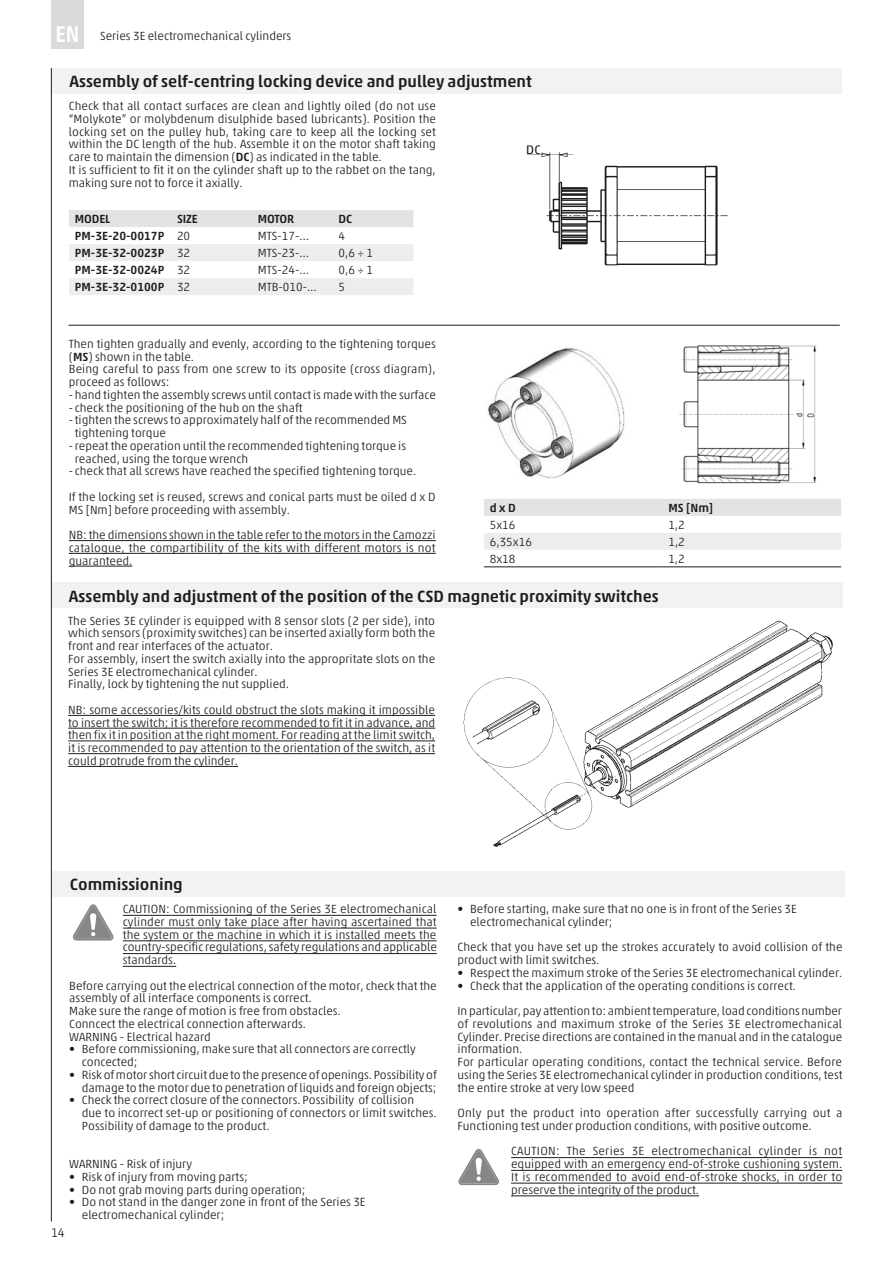
<style>
.page{position:relative;width:893px;height:1263px;background:#fff}
.page>*{position:absolute;margin:0;border:0;box-sizing:border-box;transform-origin:0 0}
.t1{font:500 16.5px "Akko W1 G";color:#1d1d1b}
.t2{font:300 12.6px "Akko W1 G";color:#1d1d1b}
.t3{font:12.6px "Akko W1 G";color:#1d1d1b}
.t4{font:300 12px/12.8px "Akko W1 G";color:#1d1d1b}
.t5{font:500 12px "Akko W1 G";color:#1d1d1b}
.s1{font-weight:500;font-size:23.1px;color:#fff}
.s2{font-weight:500}
.s3{font-weight:300}
</style>
<div class="page">
<div style="left:51px;top:0;width:33px;height:49px;background:#dadada"></div>
<div style="left:52px;top:871px;width:792px;height:26px;background:#f2f2f2"></div>
<hr style="left:123px;top:915px;width:314px;height:1px;background:#1d1d1b">
<hr style="left:123px;top:928px;width:314px;height:1px;background:#1d1d1b">
<hr style="left:123px;top:940px;width:314px;height:1px;background:#1d1d1b">
<hr style="left:123px;top:953px;width:314px;height:1px;background:#1d1d1b">
<hr style="left:123px;top:966px;width:53px;height:1px;background:#1d1d1b">
<svg style="left:73px;top:904px;width:41px;height:36px"></svg>
<svg style="left:458px;top:1149px;width:41px;height:36px"></svg>
<hr style="left:511px;top:1157px;width:331px;height:1px;background:#1d1d1b">
<hr style="left:511px;top:1170px;width:331px;height:1px;background:#1d1d1b">
<hr style="left:511px;top:1183px;width:331px;height:1px;background:#1d1d1b">
<hr style="left:511px;top:1195px;width:188px;height:1px;background:#1d1d1b">
<img style="left:463px;top:620px;width:370px;height:227px">
<div style="left:51px;top:583px;width:791px;height:25px;background:#f2f2f2"></div>
<hr style="left:68px;top:715px;width:367px;height:1px;background:#1d1d1b">
<hr style="left:68px;top:728px;width:367px;height:1px;background:#1d1d1b">
<hr style="left:68px;top:741px;width:367px;height:1px;background:#1d1d1b">
<hr style="left:68px;top:753px;width:367px;height:1px;background:#1d1d1b">
<hr style="left:68px;top:766px;width:170px;height:1px;background:#1d1d1b">
<div style="left:69px;top:210px;width:344px;height:17px;background:#e3e3e3"></div>
<svg style="left:69px;top:244px;width:344px;height:51px"></svg>
<hr style="left:69px;top:325px;width:771px;height:1px;background:#1d1d1b">
<img style="left:488px;top:348px;width:137px;height:130px">
<img style="left:679px;top:345px;width:138px;height:139px">
<div style="left:484px;top:499px;width:357px;height:17px;background:#e3e3e3"></div>
<svg style="left:484px;top:533px;width:357px;height:34px"></svg>
<hr style="left:484px;top:567px;width:178px;height:1px;background:#1d1d1b">
<hr style="left:662px;top:567px;width:179px;height:1px;background:#1d1d1b">
<div style="left:52px;top:68px;width:790px;height:26px;background:#f2f2f2"></div>
<hr style="left:69px;top:540px;width:367px;height:1px;background:#1d1d1b">
<hr style="left:69px;top:553px;width:367px;height:1px;background:#1d1d1b">
<hr style="left:69px;top:566px;width:63px;height:1px;background:#1d1d1b">
<hr style="left:51px;top:68px;width:1px;height:1153px;background:#1d1d1b">
<img style="left:527px;top:152px;width:201px;height:114px">
<div style="left:525px;top:140px;width:16px;height:14px;background:#fff"></div>
<p class="t4" style="left:56px;top:29px;width:237px"><span class="s1">EN</span> Series 3E electromechanical cylinders</p>
<h1 class="t1" style="left:69px;top:69px;width:464px">Assembly of self-centring locking device and pulley adjustment</h1>
<p class="t4" style="left:69px;top:99px;width:369px">Check that all contact surfaces are clean and lightly oiled (do not use “Molykote” or molybdenum disulphide based lubricants). Position the locking set on the pulley hub, taking care to keep all the locking set within the DC length of the hub. Assemble it on the motor shaft taking care to maintain the dimension (<span class="s2">DC</span>) as indicated in the table.<br>It is sufficient to fit it on the cylinder shaft up to the rabbet on the tang, making sure not to force it axially.</p>
<p class="t3" style="left:526px;top:140px;width:16px">DC</p>
<p class="t5" style="left:75px;top:210px;width:37px">MODEL</p>
<p class="t5" style="left:177px;top:210px;width:22px">SIZE</p>
<p class="t5" style="left:258px;top:210px;width:38px">MOTOR</p>
<p class="t5" style="left:339px;top:210px;width:15px">DC</p>
<p class="t5" style="left:75px;top:227px;width:117px">PM-3E-20-0017P <span class="s3">20</span></p>
<p class="t4" style="left:258px;top:229px;width:53px">MTS-17-…</p>
<p class="t4" style="left:339px;top:229px;width:8px">4</p>
<p class="t5" style="left:75px;top:244px;width:117px">PM-3E-32-0023P <span class="s3">32</span></p>
<p class="t4" style="left:258px;top:246px;width:53px">MTS-23-…</p>
<p class="t4" style="left:339px;top:246px;width:36px">0,6 ÷ 1</p>
<p class="t5" style="left:75px;top:261px;width:117px">PM-3E-32-0024P <span class="s3">32</span></p>
<p class="t4" style="left:258px;top:263px;width:53px">MTS-24-…</p>
<p class="t4" style="left:339px;top:263px;width:36px">0,6 ÷ 1</p>
<p class="t5" style="left:75px;top:278px;width:117px">PM-3E-32-0100P <span class="s3">32</span></p>
<p class="t4" style="left:258px;top:280px;width:60px">MTB-010-…</p>
<p class="t4" style="left:339px;top:280px;width:8px">5</p>
<p class="t4" style="left:69px;top:337px;width:369px">Then tighten gradually and evenly, according to the tightening torques (<span class="s2">MS</span>) shown in the table.<br>Being careful to pass from one screw to its opposite (cross diagram), proceed as follows:<br>-hand tighten the assembly screws until contact is made with the surface</p>
<p class="t4" style="left:69px;top:400px;width:235px">- check the positioning of the hub on the shaft</p>
<p class="t4" style="left:69px;top:413px;width:339px">-tighten the screws to approximately half of the recommended MS</p>
<p class="t4" style="left:75px;top:426px;width:93px">tightening torque</p>
<p class="t4" style="left:69px;top:438px;width:339px">-repeat the operation until the recommended tightening torque is</p>
<p class="t4" style="left:75px;top:451px;width:175px">reached, using the torque wrench</p>
<p class="t4" style="left:69px;top:458px;width:368px;line-height:25.5px">- check that all screws have reached the specified tightening torque.<br>If the locking set is reused, screws and conical parts must be oiled d x D</p>
<p class="t4" style="left:69px;top:496px;width:368px;line-height:25.5px">MS [Nm] before proceeding with assembly.<br>NB: the dimensions shown in the table refer to the motors in the Camozzi</p>
<p class="t4" style="left:69px;top:540px;width:368px">catalogue, the compartibility of the kits with different motors is not guaranteed.</p>
<p class="t5" style="left:490px;top:499px;width:27px">d x D</p>
<p class="t5" style="left:668px;top:499px;width:46px">MS [Nm]</p>
<p class="t4" style="left:490px;top:518px;width:27px">5x16</p>
<p class="t4" style="left:668px;top:518px;width:18px">1,2</p>
<p class="t4" style="left:490px;top:535px;width:44px">6,35x16</p>
<p class="t4" style="left:668px;top:535px;width:18px">1,2</p>
<p class="t4" style="left:490px;top:552px;width:27px">8x18</p>
<p class="t4" style="left:668px;top:552px;width:18px">1,2</p>
<h1 class="t1" style="left:69px;top:584px;width:591px">Assembly and adjustment of the position of the CSD magnetic proximity switches</h1>
<p class="t4" style="left:68px;top:613px;width:368px">The Series 3E cylinder is equipped with 8 sensor slots (2 per side), into which sensors (proximity switches) can be inserted axially form both the front and rear interfaces of the actuator.<br>For assembly, insert the switch axially into the appropritate slots on the Series 3E electromechanical cylinder.<br>Finally, lock by tightening the nut supplied.</p>
<p class="t4" style="left:68px;top:703px;width:368px;text-align:justify">NB: some accessories/kits could obstruct the slots making it impossible to insert the switch; it is therefore recommended to fit it in advance, and then fix it in position at the right moment. For reading at the limit switch, it is recommended to pay attention to the orientation of the switch, as it could protrude from the cylinder.</p>
<h1 class="t1" style="left:70px;top:872px;width:114px">Commissioning</h1>
<p class="t4" style="left:123px;top:902px;width:316px;text-align:justify">CAUTION: Commissioning of the Series 3E electromechanical cylinder must only take place after having ascertained that the system or the machine in which it is installed meets the country-specific regulations, safety regulations and applicable standards.</p>
<p class="t4" style="left:69px;top:978px;width:369px">Before carrying out the electrical connection of the motor, check that the assembly of all interface components is correct.<br>Make sure the range of motion is free from obstacles.<br>Conncect the electrical connection afterwards.<br>WARNING - Electrical hazard</p>
<p class="t4" style="left:82px;top:1042px;width:335px;text-indent:-13px">• Before commissioning, make sure that all connectors are correctly concected;</p>
<p class="t4" style="left:69px;top:1068px;width:369px;text-align:right">• Risk of motor short circuit due to the presence of openings. Possibility of damage to the motor due to penetration of liquids and foreign objects;</p>
<p class="t4" style="left:82px;top:1093px;width:356px;text-indent:-13px">• Check the correct closure of the connectors. Possibility of collision due to incorrect set-up or positioning of connectors or limit switches.<br>Possibility of damage to the product.</p>
<p class="t4" style="left:69px;top:1157px;width:124px">WARNING - Risk of injury</p>
<p class="t4" style="left:69px;top:1169px;width:180px">• Risk of injury from moving parts;</p>
<p class="t4" style="left:69px;top:1182px;width:238px">• Do not grab moving parts during operation;</p>
<p class="t4" style="left:82px;top:1195px;width:285px;text-indent:-13px">• Do not stand in the danger zone in front of the Series 3E electromechanical cylinder;</p>
<p class="t2" style="left:51px;top:1224px;width:15px">14</p>
<p class="t4" style="left:470px;top:902px;width:328px;text-indent:-13px">• Before starting, make sure that no one is in front of the Series 3E electromechanical cylinder;</p>
<p class="t4" style="left:457px;top:940px;width:386px">Check that you have set up the strokes accurately to avoid collision of the product with limit switches.</p>
<p class="t4" style="left:457px;top:966px;width:386px">• Respect the maximum stroke of the Series 3E electromechanical cylinder.</p>
<p class="t4" style="left:457px;top:972px;width:386px;line-height:25.5px">• Check that the application of the operating conditions is correct.<br>In particular, pay attention to: ambient temperature, load conditions number</p>
<p class="t4" style="left:457px;top:1017px;width:386px">of revolutions and maximum stroke of the Series 3E electromechanical Cylinder. Precise directions are contained in the manual and in the catalogue information.<br>For particular operating conditions, contact the technical service. Before using the Series 3E electromechanical cylinder in production conditions, test the entire stroke at very low speed</p>
<p class="t4" style="left:457px;top:1106px;width:386px">Only put the product into operation after successfully carrying out a<br>Functioning test under production conditions, with positive outcome.</p>
<p class="t4" style="left:511px;top:1144px;width:333px;text-align:justify">CAUTION: The Series 3E electromechanical cylinder is not equipped with an emergency end-of-stroke cushioning system.<br>It is recommended to avoid end-of-stroke shocks, in order to preserve the integrity of the product.</p>
</div>
